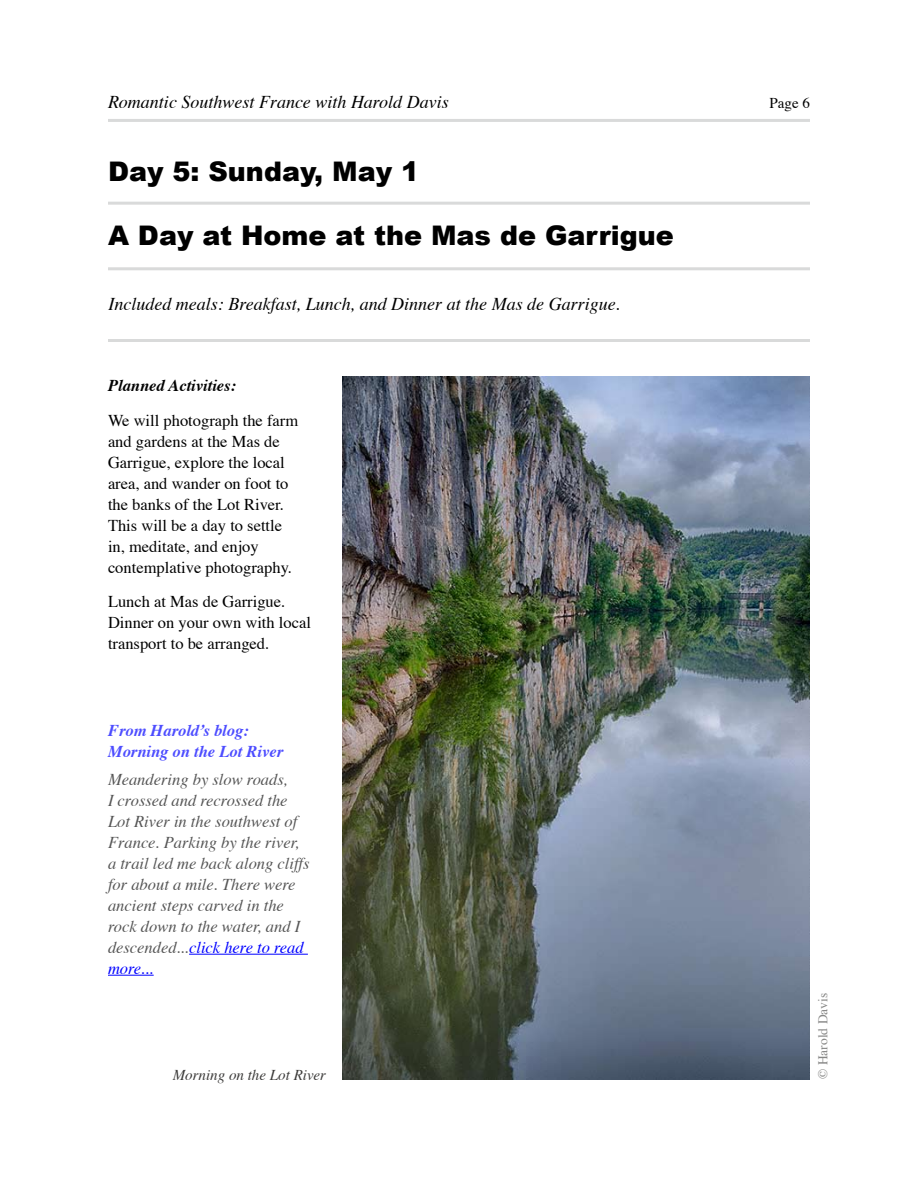
<style>
.page{position:relative;width:918px;height:1188px;background:#fff}
.page>*{position:absolute;margin:0;border:0;box-sizing:border-box;transform-origin:0 0}
.t1{font:900 27px "Arial";color:#000}
.t2{font:italic 18px "Times";color:#000}
.t3{font:16.5px/21px "Times";color:#000}
.t4{font:italic 16.5px/21px "Times";color:#565656}
.t5{font:italic 700 16.5px/21.6px "Times";color:#4d4dff}
.t6{font:italic 700 16.5px "Times";color:#000}
.t7{font:italic 15px "Times";color:#3c3b3a}
.t8{font:15px "Times";color:#000}
.t9{font:13.5px "Times";color:#878786}
.s1{color:#00f}
</style>
<div class="page">
<hr style="left:108px;top:119px;width:702px;height:3px;background:#d9dada">
<hr style="left:108px;top:339px;width:702px;height:3px;background:#d9dada">
<hr style="left:108px;top:202px;width:702px;height:3px;background:#d9dada">
<hr style="left:108px;top:267px;width:702px;height:3px;background:#d9dada">
<img style="left:342px;top:377px;width:468px;height:703px">
<hr style="left:189px;top:954px;width:119px;height:1px;background:#00f">
<hr style="left:108px;top:975px;width:46px;height:1px;background:#00f">
<p class="t2" style="left:108px;top:86px;width:342px">Romantic Southwest France with Harold Davis</p>
<p class="t8" style="left:770px;top:89px;width:31px">Page</p>
<h1 class="t1" style="left:108px;top:157px;width:313px">Day 5: Sunday, May 1</h1>
<h1 class="t1" style="left:108px;top:221px;width:567px">A Day at Home at the Mas de Garrigue</h1>
<p class="t2" style="left:108px;top:288px;width:513px">Included meals: Breakfast, Lunch, and Dinner at the Mas de Garrigue.</p>
<p class="t6" style="left:108px;top:370px;width:130px">Planned Activities:</p>
<p class="t3" style="left:108px;top:409px;width:192px">We will photograph the farm and gardens at the Mas de<br>Garrigue, explore the local area, and wander on foot to the banks of the Lot River.<br>This will be a day to settle in, meditate, and enjoy contemplative photography.</p>
<p class="t3" style="left:108px;top:590px;width:205px">Lunch at Mas de Garrigue.<br>Dinner on your own with local transport to be arranged.</p>
<p class="t5" style="left:108px;top:718px;width:177px">From Harold’s blog:<br>Morning on the Lot River</p>
<p class="t4" style="left:108px;top:768px;width:203px">Meandering by slow roads,<br>I crossed and recrossed the<br>Lot River in the southwest of<br>France. Parking by the river, a trail led me back along cliffs for about a mile. There were ancient steps carved in the rock down to the water, and I descended...<span class="s1">click here to read more...</span></p>
<p class="t7" style="left:173px;top:1061px;width:155px">Morning on the Lot River</p>
<p class="t9" style="left:810px;top:1079px;width:87px;rotate:-90deg">© Harold Davis</p>
</div>
